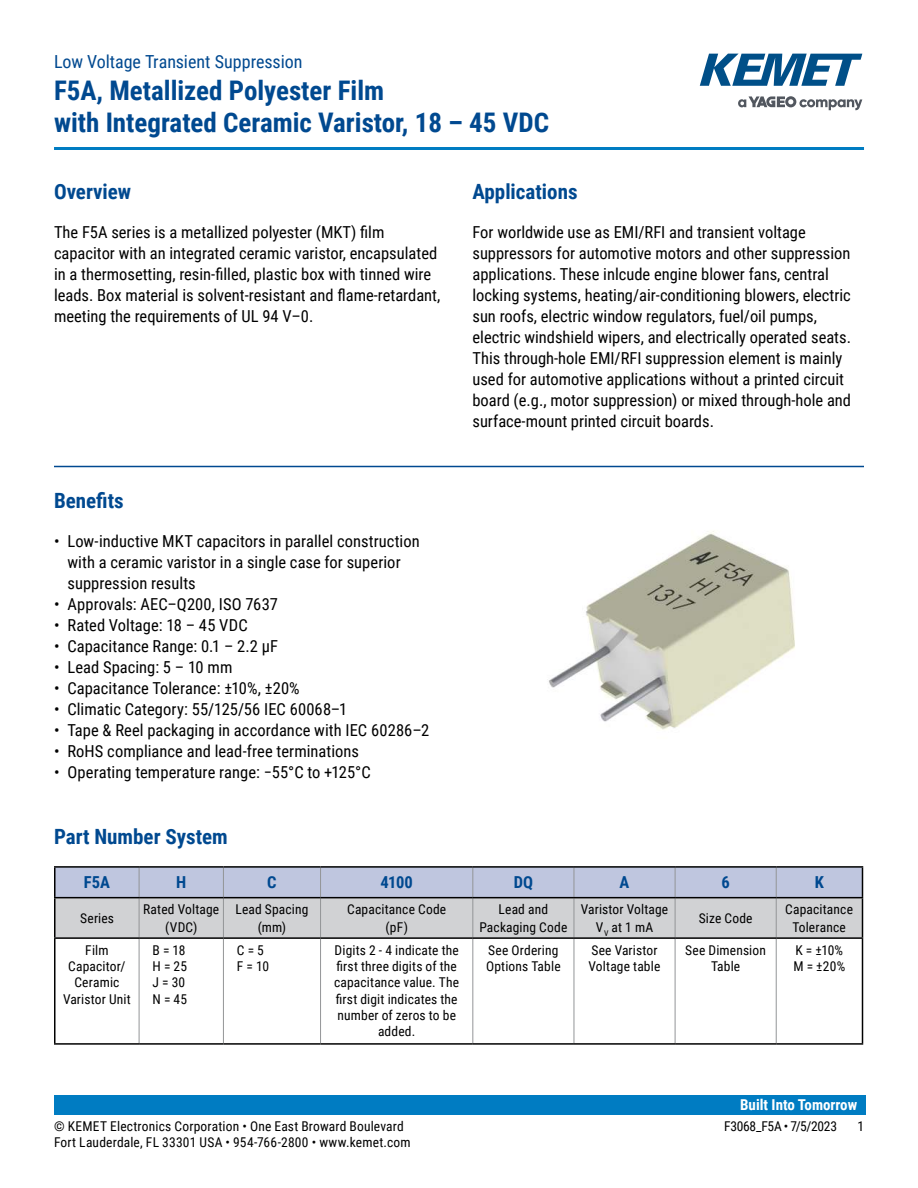
<style>
.page{position:relative;width:918px;height:1188px;background:#fff}
.page>*{position:absolute;margin:0;border:0;box-sizing:border-box;transform-origin:0 0}
.t1{font:700 27px/32.4px "Roboto Condensed";color:#004990}
.t2{font:700 21px "Roboto Condensed";color:#004990}
.t3{font:18px "Roboto Condensed";color:#004990}
.t4{font:16.5px/21px "Roboto Condensed";color:#000}
.t5{font:700 16.5px "Roboto Condensed";letter-spacing:-.005em;color:#004990}
.t6{font:700 15px "Roboto Condensed";color:#fff}
.t7{font:13.5px/16.2px "Roboto Condensed";letter-spacing:.01em;color:#000;text-align:center}
.t8{font:13.5px "Roboto Condensed";letter-spacing:-.02em;color:#000}
</style>
<div class="page">
<svg style="left:738px;top:96px;width:124px;height:14px"></svg>
<svg style="left:700px;top:54px;width:162px;height:32px"></svg>
<div style="left:54px;top:1095px;width:811px;height:20px;background:#007cc2"></div>
<hr style="left:54px;top:147px;width:810px;height:3px;background:#007cc2">
<hr style="left:54px;top:466px;width:810px;height:1px;background:#004990">
<hr style="left:139px;top:939px;width:1px;height:104px;background:#939597">
<hr style="left:223px;top:939px;width:1px;height:104px;background:#939597">
<hr style="left:320px;top:939px;width:1px;height:104px;background:#939597">
<svg style="left:56px;top:868px;width:807px;height:69px;background:#c7cad6"></svg>
<hr style="left:54px;top:898px;width:2px;height:39px;background:#000">
<hr style="left:862px;top:898px;width:1px;height:39px;background:#000">
<hr style="left:54px;top:866px;width:85px;height:2px;background:#000">
<hr style="left:54px;top:868px;width:2px;height:29px;background:#000">
<hr style="left:139px;top:866px;width:84px;height:2px;background:#000">
<hr style="left:223px;top:866px;width:98px;height:2px;background:#000">
<hr style="left:321px;top:866px;width:152px;height:2px;background:#000">
<hr style="left:473px;top:866px;width:101px;height:2px;background:#000">
<hr style="left:574px;top:866px;width:101px;height:2px;background:#000">
<hr style="left:675px;top:866px;width:101px;height:2px;background:#000">
<hr style="left:776px;top:866px;width:87px;height:2px;background:#000">
<hr style="left:54px;top:897px;width:85px;height:1px;background:#000">
<hr style="left:139px;top:897px;width:84px;height:1px;background:#000">
<hr style="left:223px;top:897px;width:98px;height:1px;background:#000">
<hr style="left:321px;top:897px;width:152px;height:1px;background:#000">
<hr style="left:473px;top:897px;width:101px;height:1px;background:#000">
<hr style="left:574px;top:897px;width:101px;height:1px;background:#000">
<hr style="left:675px;top:897px;width:101px;height:1px;background:#000">
<hr style="left:776px;top:897px;width:87px;height:1px;background:#000">
<hr style="left:472px;top:939px;width:1px;height:104px;background:#939597">
<hr style="left:574px;top:939px;width:1px;height:104px;background:#939597">
<hr style="left:675px;top:939px;width:1px;height:104px;background:#939597">
<hr style="left:776px;top:939px;width:1px;height:104px;background:#939597">
<hr style="left:54px;top:937px;width:85px;height:2px;background:#000">
<hr style="left:54px;top:939px;width:2px;height:104px;background:#000">
<hr style="left:139px;top:937px;width:84px;height:2px;background:#000">
<hr style="left:223px;top:937px;width:98px;height:2px;background:#000">
<hr style="left:321px;top:937px;width:152px;height:2px;background:#000">
<hr style="left:473px;top:937px;width:101px;height:2px;background:#000">
<hr style="left:574px;top:937px;width:101px;height:2px;background:#000">
<hr style="left:675px;top:937px;width:101px;height:2px;background:#000">
<hr style="left:776px;top:937px;width:87px;height:2px;background:#000">
<hr style="left:862px;top:939px;width:1px;height:104px;background:#000">
<hr style="left:54px;top:1043px;width:85px;height:2px;background:#000">
<hr style="left:139px;top:1043px;width:84px;height:2px;background:#000">
<hr style="left:223px;top:1043px;width:98px;height:2px;background:#000">
<hr style="left:321px;top:1043px;width:152px;height:2px;background:#000">
<hr style="left:473px;top:1043px;width:101px;height:2px;background:#000">
<hr style="left:574px;top:1043px;width:101px;height:2px;background:#000">
<hr style="left:675px;top:1043px;width:101px;height:2px;background:#000">
<hr style="left:776px;top:1043px;width:87px;height:2px;background:#000">
<img style="left:549px;top:531px;width:246px;height:199px">
<p class="t3" style="left:54px;top:53px;width:250px">Low Voltage Transient Suppression</p>
<h1 class="t1" style="left:54px;top:76px;width:497px">F5A, Metallized Polyester Film<br>with Integrated Ceramic Varistor, 18 – 45 VDC</h1>
<p class="t2" style="left:54px;top:183px;width:79px">Overview</p>
<p class="t4" style="left:54px;top:221px;width:388px">The F5A series is a metallized polyester (MKT) 昀椀lm capacitor with an integrated ceramic varistor, encapsulated in a thermosetting, resin-昀椀lled, plastic box with tinned wire leads. Box material is solvent-resistant and 昀氀ame-retardant, meeting the requirements of UL 94 V–0.</p>
<p class="t2" style="left:54px;top:486px;width:71px">Bene昀椀ts</p>
<p class="t4" style="left:67px;top:532px;width:354px;text-indent:-13px">• Low-inductive MKT capacitors in parallel construction with a ceramic varistor in a single case for superior suppression results</p>
<p class="t4" style="left:54px;top:595px;width:225px">• Approvals: AEC–Q200, ISO 7637</p>
<p class="t4" style="left:54px;top:616px;width:195px">• Rated Voltage: 18 – 45 VDC</p>
<p class="t4" style="left:54px;top:635px;width:226px">• Capacitance Range: 0.1 – 2.2 μF</p>
<p class="t4" style="left:54px;top:658px;width:180px">• Lead Spacing: 5 – 10 mm</p>
<p class="t4" style="left:54px;top:679px;width:247px">• Capacitance Tolerance: ±10%, ±20%</p>
<p class="t4" style="left:54px;top:700px;width:295px">• Climatic Category: 55/125/56 IEC 60068–1</p>
<p class="t4" style="left:54px;top:721px;width:377px">• Tape &amp; Reel packaging in accordance with IEC 60286–2</p>
<p class="t4" style="left:54px;top:742px;width:306px">• RoHS compliance and lead-free terminations</p>
<p class="t4" style="left:54px;top:761px;width:318px">• Operating temperature range: −55°C to +125°C</p>
<p class="t2" style="left:472px;top:183px;width:107px">Applications</p>
<p class="t4" style="left:472px;top:223px;width:380px">For worldwide use as EMI/RFI and transient voltage suppressors for automotive motors and other suppression applications. These inlcude engine blower fans, central locking systems, heating/air-conditioning blowers, electric sun roofs, electric window regulators, fuel/oil pumps, electric windshield wipers, and electrically operated seats.<br>This through-hole EMI/RFI suppression element is mainly used for automotive applications without a printed circuit board (e.g., motor suppression) or mixed through-hole and surface-mount printed circuit boards.</p>
<p class="t2" style="left:54px;top:827px;width:175px">Part Number System</p>
<p class="t5" style="left:84px;top:875px;width:27px">F5A</p>
<p class="t5" style="left:176px;top:875px;width:12px">H</p>
<p class="t5" style="left:267px;top:875px;width:11px">C</p>
<p class="t5" style="left:381px;top:875px;width:34px">4100</p>
<p class="t5" style="left:514px;top:875px;width:21px">DQ</p>
<p class="t5" style="left:620px;top:875px;width:11px">A</p>
<p class="t5" style="left:721px;top:875px;width:10px">6</p>
<p class="t5" style="left:815px;top:875px;width:11px">K</p>
<p class="t7" style="left:80px;top:911px;width:35px">Series</p>
<p class="t7" style="left:143px;top:901px;width:77px;line-height:18px">Rated Voltage (VDC)</p>
<p class="t7" style="left:235px;top:901px;width:75px;line-height:18px">Lead Spacing (mm)</p>
<p class="t7" style="left:347px;top:901px;width:101px;line-height:18px">Capacitance Code (pF)</p>
<p class="t7" style="left:479px;top:901px;width:90px;line-height:18px">Lead and<br>Packaging Code</p>
<p class="t7" style="left:581px;top:901px;width:89px;line-height:18px">Varistor Voltage<br>V<sub>V</sub> at 1 mA</p>
<p class="t7" style="left:699px;top:911px;width:55px">Size Code</p>
<p class="t7" style="left:785px;top:901px;width:69px;line-height:18px">Capacitance<br>Tolerance</p>
<p class="t7" style="left:63px;top:943px;width:69px">Film<br>Capacitor/<br>Ceramic<br>Varistor Unit</p>
<p class="t7" style="left:153px;top:943px;width:36px;text-align:left">B = 18<br>H = 25<br>J = 30<br>N = 45</p>
<p class="t7" style="left:237px;top:943px;width:34px;text-align:left">C = 5<br>F = 10</p>
<p class="t7" style="left:334px;top:943px;width:127px">Digits 2 - 4 indicate the昀椀rst three digits of the capacitance value. The昀椀rst digit indicates the number of zeros to be added.</p>
<p class="t7" style="left:486px;top:943px;width:76px;text-align:left">See Ordering<br>Options Table</p>
<p class="t7" style="left:589px;top:943px;width:73px;text-align:left">See Varistor<br>Voltage table</p>
<p class="t7" style="left:685px;top:943px;width:82px">See Dimension<br>Table</p>
<p class="t7" style="left:793px;top:943px;width:53px;text-align:left">K = ±10%<br>M = ±20%</p>
<p class="t7" style="left:54px;top:1119px;width:358px;text-align:left">© KEMET Electronics Corporation • One East Broward Boulevard<br>Fort Lauderdale, FL 33301 USA • 954-766-2800 • www.kemet.com</p>
<p class="t6" style="left:740px;top:1096px;width:119px">Built Into Tomorrow</p>
<p class="t8" style="left:724px;top:1120px;width:114px">F3068_F5A • 7/5/2023</p>
<p class="t7" style="left:857px;top:1119px;width:8px">1</p>
</div>
